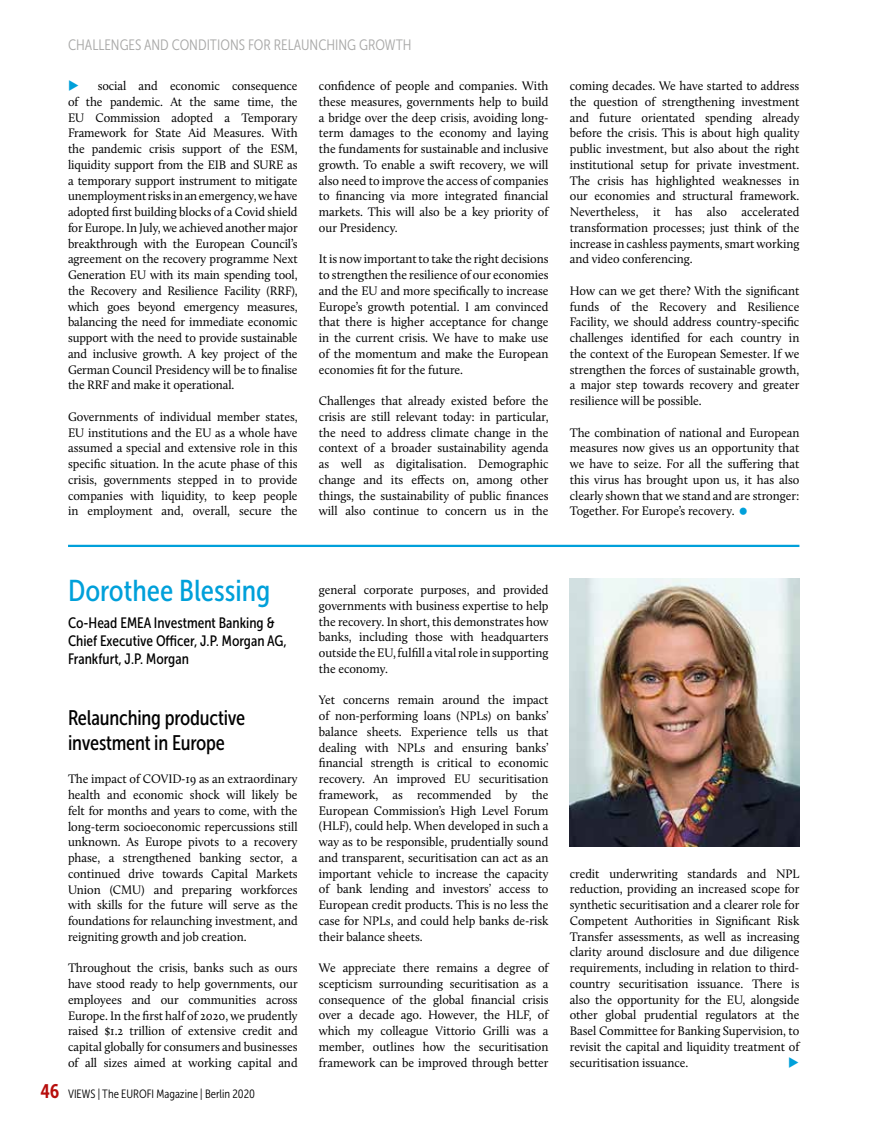
<style>
.page{position:relative;width:893px;height:1127px;background:#fff}
.page>*{position:absolute;margin:0;border:0;box-sizing:border-box;transform-origin:0 0}
.t1{font:30px "Museo Sans Cond 500";color:#00a0da}
.t2{font:21px/25.2px "Museo Sans Cond 500";letter-spacing:-.01em;color:#000}
.t3{font:19.5px "Museo Sans Cond 700";color:#b70e0c}
.t4{font:15px/18px "Museo Sans Cond 500";color:#000}
.t5{font:15px "Museo Sans Cond 300";color:#a8a8a7}
.t6{font:12.75px/15.8px "Calluna";letter-spacing:-.005em;color:#000;text-align:justify}
.t7{font:12px "Museo Sans Cond 300";color:#000}
</style>
<div class="page">
<hr style="left:68px;top:545px;width:731px;height:2px;background:#00a0da">
<img style="left:570px;top:578px;width:229px;height:268px">
<p class="t5" style="left:68px;top:37px;width:345px">CHALLENGES AND CONDITIONS FOR RELAUNCHING GROWTH</p>
<p class="t6" style="left:68px;top:78px;width:231px;text-indent:30px">social and economic consequence of the pandemic. At the same time, the EU Commission adopted a Temporary Framework for State Aid Measures. With the pandemic crisis support of the ESM, liquidity support from the EIB and SURE as a temporary support instrument to mitigate unemployment risks in an emergency, we have adopted first building blocks of a Covid shield for Europe. In July, we achieved another major breakthrough with the European Council’s agreement on the recovery programme Next Generation EU with its main spending tool, the Recovery and Resilience Facility (RRF), which goes beyond emergency measures, balancing the need for immediate economic support with the need to provide sustainable and inclusive growth. A key project of the German Council Presidency will be to finalise the RRF and make it operational.</p>
<p class="t6" style="left:68px;top:409px;width:231px">Governments of individual member states, EU institutions and the EU as a whole have assumed a special and extensive role in this specific situation. In the acute phase of this crisis, governments stepped in to provide companies with liquidity, to keep people in employment and, overall, secure the</p>
<p class="t6" style="left:319px;top:78px;width:231px">confidence of people and companies. With these measures, governments help to build a bridge over the deep crisis, avoiding long&shy;term damages to the economy and laying the fundaments for sustainable and inclusive growth. To enable a swift recovery, we will also need to improve the access of companies to financing via more integrated financial markets. This will also be a key priority of our Presidency.</p>
<p class="t6" style="left:319px;top:251px;width:231px">It is now important to take the right decisions to strengthen the resilience of our economies and the EU and more specifically to increase Europe’s growth potential. I am convinced that there is higher acceptance for change in the current crisis. We have to make use of the momentum and make the European economies fit for the future.</p>
<p class="t6" style="left:319px;top:393px;width:231px">Challenges that already existed before the crisis are still relevant today: in particular, the need to address climate change in the context of a broader sustainability agenda as well as digitalisation. Demographic change and its effects on, among other things, the sustainability of public finances will also continue to concern us in the</p>
<p class="t6" style="left:570px;top:78px;width:231px">coming decades. We have started to address the question of strengthening investment and future orientated spending already before the crisis. This is about high quality public investment, but also about the right institutional setup for private investment.<br>The crisis has highlighted weaknesses in our economies and structural framework.<br>Nevertheless, it has also accelerated transformation processes; just think of the increase in cashless payments, smart working and video conferencing.</p>
<p class="t6" style="left:570px;top:282px;width:231px">How can we get there? With the significant funds of the Recovery and Resilience Facility, we should address country-specific challenges identified for each country in the context of the European Semester. If we strengthen the forces of sustainable growth, a major step towards recovery and greater resilience will be possible.</p>
<p class="t6" style="left:570px;top:424px;width:231px">The combination of national and European measures now gives us an opportunity that we have to seize. For all the suffering that this virus has brought upon us, it has also clearly shown that we stand and are stronger:<br>Together. For Europe’s recovery.</p>
<h1 class="t1" style="left:68px;top:574px;width:204px">Dorothee Blessing</h1>
<p class="t4" style="left:68px;top:613px;width:220px">Co-Head EMEA Investment Banking &amp;<br>Chief Executive Officer, J.P. Morgan AG,<br>Frankfurt, J.P. Morgan</p>
<h2 class="t2" style="left:68px;top:705px;width:179px">Relaunching productive investment in Europe</h2>
<p class="t6" style="left:68px;top:771px;width:231px">The impact of COVID-19 as an extraordinary health and economic shock will likely be felt for months and years to come, with the long-term socioeconomic repercussions still unknown. As Europe pivots to a recovery phase, a strengthened banking sector, a continued drive towards Capital Markets Union (CMU) and preparing workforces with skills for the future will serve as the foundations for relaunching investment, and reigniting growth and job creation.</p>
<p class="t6" style="left:68px;top:960px;width:231px">Throughout the crisis, banks such as ours have stood ready to help governments, our employees and our communities across Europe. In the first half of 2020, we prudently raised $1.2 trillion of extensive credit and capital globally for consumers and businesses of all sizes aimed at working capital and</p>
<h3 class="t3" style="left:40px;top:1080px;width:21px">46</h3>
<p class="t7" style="left:68px;top:1087px;width:189px">VIEWS | The EUROFI Magazine | Berlin 2020</p>
<p class="t6" style="left:319px;top:582px;width:231px">general corporate purposes, and provided governments with business expertise to help the recovery. In short, this demonstrates how banks, including those with headquarters outside the EU, fulfill a vital role in supporting the economy.</p>
<p class="t6" style="left:319px;top:692px;width:231px">Yet concerns remain around the impact of non-performing loans (NPLs) on banks’ balance sheets. Experience tells us that dealing with NPLs and ensuring banks’ financial strength is critical to economic recovery. An improved EU securitisation framework, as recommended by the European Commission’s High Level Forum (HLF), could help. When developed in such a way as to be responsible, prudentially sound and transparent, securitisation can act as an important vehicle to increase the capacity of bank lending and investors’ access to European credit products. This is no less the case for NPLs, and could help banks de-risk their balance sheets.</p>
<p class="t6" style="left:319px;top:960px;width:231px">We appreciate there remains a degree of scepticism surrounding securitisation as a consequence of the global financial crisis over a decade ago. However, the HLF, of which my colleague Vittorio Grilli was a member, outlines how the securitisation framework can be improved through better</p>
<p class="t6" style="left:570px;top:865px;width:231px">credit underwriting standards and NPL reduction, providing an increased scope for synthetic securitisation and a clearer role for Competent Authorities in Significant Risk Transfer assessments, as well as increasing clarity around disclosure and due diligence requirements, including in relation to third&shy;country securitisation issuance. There is also the opportunity for the EU, alongside other global prudential regulators at the Basel Committee for Banking Supervision, to revisit the capital and liquidity treatment of securitisation issuance.</p>
</div>
